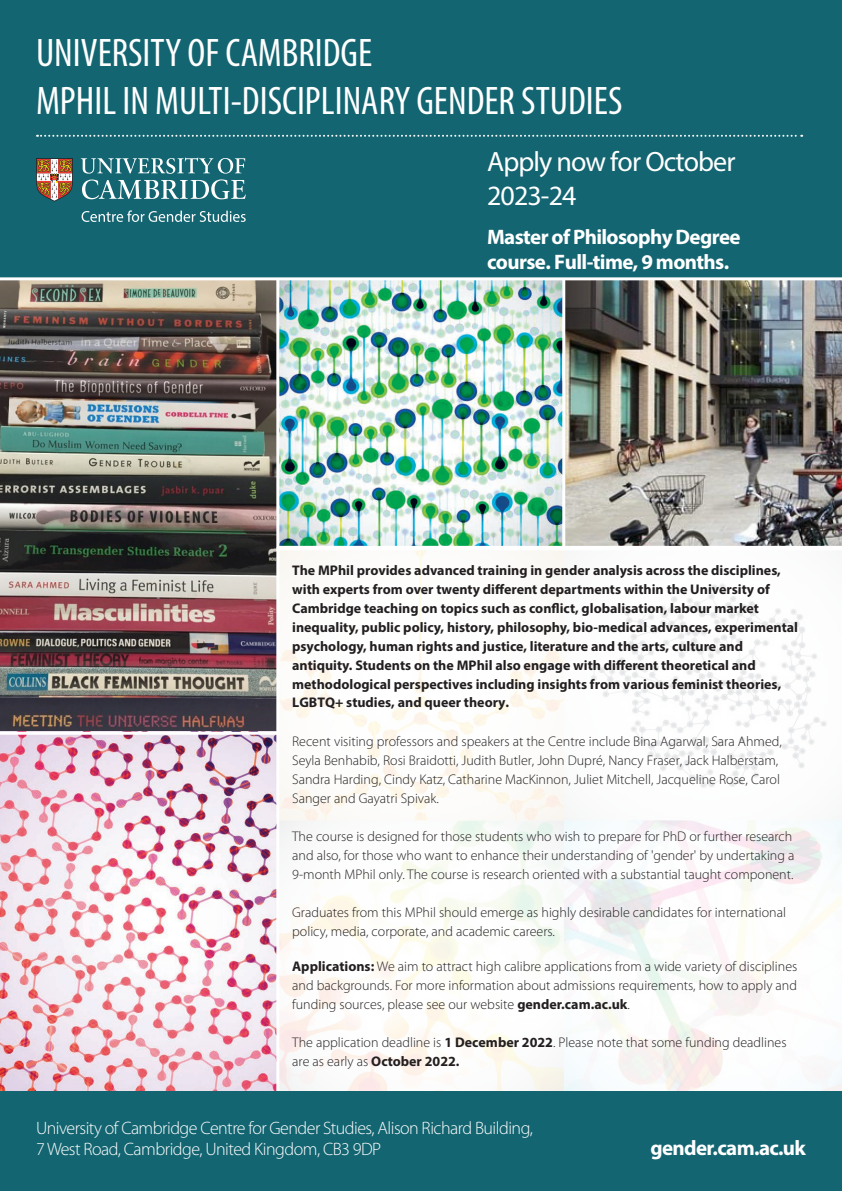
<style>
.page{position:relative;width:842px;height:1191px;background:#fff}
.page>*{position:absolute;margin:0;border:0;box-sizing:border-box;transform-origin:0 0}
.t1{font:condensed 40px/48px "Myriad Pro";color:#fff}
.t2{font:28px/33.9px "Myriad Pro";letter-spacing:-.03em;color:#fff}
.t3{font:700 21px/25.2px "Myriad Pro";letter-spacing:-.03em;color:#fff}
.t4{font:300 18px/21px "Myriad Pro";letter-spacing:-.03em;color:#fff}
.t5{font:300 14px/19px "Myriad Pro";color:#231f20}
.t6{font:700 14px/18.9px "Myriad Pro";color:#231f20}
.s1{font-weight:700}
</style>
<div class="page">
<img style="left:279px;top:280px;width:283px;height:266px">
<img style="left:565px;top:280px;width:277px;height:266px">
<img style="left:0;top:280px;width:276px;height:451px">
<div style="left:0;top:0;width:842px;height:278px;background:#136571"></div>
<svg style="left:36px;top:158px;width:37px;height:44px;background:#a07c66"></svg>
<svg style="left:81px;top:157px;width:165px;height:42px"></svg>
<svg style="left:82px;top:210px;width:164px;height:12px"></svg>
<svg style="left:37px;top:135px;width:765px;height:2px"></svg>
<img style="left:0;top:734px;width:276px;height:357px">
<hr style="left:0;top:277px;width:842px;height:3px;background:#fff">
<div style="left:0;top:1091px;width:842px;height:100px;background:#136571"></div>
<h1 class="t1" style="left:36px;top:28px;width:588px">UNIVERSITY OF CAMBRIDGE<br>MPHIL IN MULTI-DISCIPLINARY GENDER STUDIES</h1>
<h2 class="t2" style="left:487px;top:144px;width:250px">Apply now for October<br>2023-24</h2>
<h3 class="t3" style="left:487px;top:223px;width:255px">Master of Philosophy Degree course. Full-time, 9 months.</h3>
<p class="t6" style="left:292px;top:560px;width:507px">The MPhil provides advanced training in gender analysis across the disciplines, with experts from over twenty different departments within the University of Cambridge teaching on topics such as conflict, globalisation, labour market inequality, public policy, history, philosophy, bio-medical advances, experimental psychology, human rights and justice, literature and the arts, culture and antiquity. Students on the MPhil also engage with different theoretical and methodological perspectives including insights from various feminist theories, LGBTQ+ studies, and queer theory.</p>
<p class="t5" style="left:292px;top:731px;width:491px">Recent visiting professors and speakers at the Centre include Bina Agarwal, Sara Ahmed, Seyla Benhabib, Rosi Braidotti, Judith Butler, John Dupré, Nancy Fraser, Jack Halberstam, Sandra Harding, Cindy Katz, Catharine MacKinnon, Juliet Mitchell, Jacqueline Rose, Carol Sanger and Gayatri Spivak.</p>
<p class="t5" style="left:292px;top:826px;width:504px">The course is designed for those students who wish to prepare for PhD or further research and also, for those who want to enhance their understanding of 'gender' by undertaking a<br>9-month MPhil only. The course is research oriented with a substantial taught component.</p>
<p class="t5" style="left:292px;top:902px;width:495px">Graduates from this MPhil should emerge as highly desirable candidates for international policy, media, corporate, and academic careers.</p>
<p class="t5" style="left:292px;top:956px;width:507px;text-align:justify"><span class="s1">Applications:</span> We aim to attract high calibre applications from a wide variety of disciplines and backgrounds. For more information about admissions requirements, how to apply and funding sources, please see our website <span class="s1">gender.cam.ac.uk</span>.</p>
<p class="t5" style="left:292px;top:1032px;width:496px">The application deadline is <span class="s1">1 December 2022</span>. Please note that some funding deadlines are as early as <span class="s1">October 2022.</span></p>
<p class="t4" style="left:36px;top:1117px;width:498px">University of Cambridge Centre for Gender Studies, Alison Richard Building,<br>7 West Road, Cambridge, United Kingdom, CB3 9DP</p>
<h3 class="t3" style="left:650px;top:1134px;width:157px">gender.cam.ac.uk</h3>
</div>
